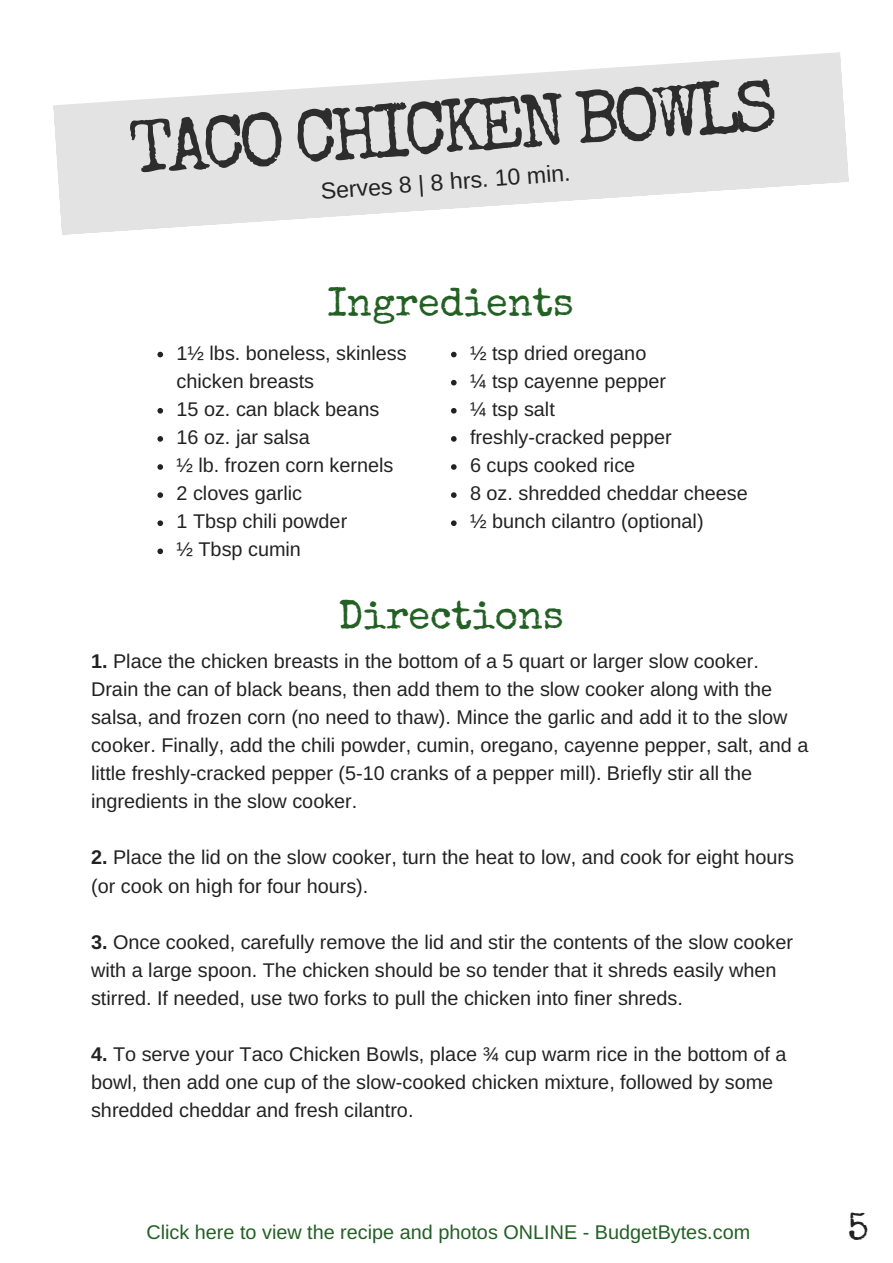
<style>
.page{position:relative;width:893px;height:1263px;background:#fff}
.page>*{position:absolute;margin:0;border:0;box-sizing:border-box;transform-origin:0 0}
.t1{font:74.4px "Special Elite";color:#000}
.t2{font:39.6px "Special Elite";color:#236024}
.t3{font:39.6px "Special Elite";color:#222}
.t4{font:23.1px "Arimo";color:#222}
.t5{font:19.8px/28px "Arimo";color:#222}
.t6{font:19.8px "Arimo";color:#236024}
.s1{font-weight:700}
</style>
<div class="page">
<svg style="left:157px;top:352px;width:6px;height:5px"></svg>
<svg style="left:157px;top:408px;width:6px;height:5px"></svg>
<svg style="left:157px;top:436px;width:6px;height:6px"></svg>
<svg style="left:157px;top:464px;width:6px;height:6px"></svg>
<svg style="left:157px;top:492px;width:6px;height:6px"></svg>
<svg style="left:157px;top:520px;width:6px;height:6px"></svg>
<svg style="left:157px;top:548px;width:6px;height:6px"></svg>
<svg style="left:451px;top:352px;width:5px;height:5px"></svg>
<svg style="left:451px;top:380px;width:5px;height:5px"></svg>
<svg style="left:451px;top:408px;width:5px;height:5px"></svg>
<svg style="left:451px;top:436px;width:5px;height:6px"></svg>
<svg style="left:451px;top:464px;width:5px;height:6px"></svg>
<svg style="left:451px;top:492px;width:5px;height:6px"></svg>
<svg style="left:451px;top:520px;width:5px;height:6px"></svg>
<svg style="left:53px;top:52px;width:796px;height:183px;fill:#e3e3e3"></svg>
<h1 class="t1" style="left:126px;top:103px;width:650px;rotate:-4deg">TACO CHICKEN BOWLS</h1>
<p class="t4" style="left:320px;top:178px;width:252px;rotate:-4deg">Serves 8 | 8 hrs. 10 min.</p>
<h2 class="t2" style="left:327px;top:277px;width:248px">Ingredients</h2>
<p class="t5" style="left:176px;top:339px;width:232px">1½ lbs. boneless, skinless chicken breasts<br>15 oz. can black beans<br>16 oz. jar salsa<br>½ lb. frozen corn kernels<br>2 cloves garlic<br>1 Tbsp chili powder<br>½ Tbsp cumin</p>
<p class="t5" style="left:470px;top:339px;width:279px">½ tsp dried oregano<br>¼ tsp cayenne pepper<br>¼ tsp salt<br>freshly-cracked pepper<br>6 cups cooked rice<br>8 oz. shredded cheddar cheese ½ bunch cilantro (optional)</p>
<h2 class="t2" style="left:338px;top:590px;width:227px">Directions</h2>
<p class="t5" style="left:91px;top:647px;width:718px"><span class="s1">1.</span> Place the chicken breasts in the bottom of a 5 quart or larger slow cooker.<br>Drain the can of black beans, then add them to the slow cooker along with the salsa, and frozen corn (no need to thaw). Mince the garlic and add it to the slow cooker. Finally, add the chili powder, cumin, oregano, cayenne pepper, salt, and a little freshly-cracked pepper (5-10 cranks of a pepper mill). Briefly stir all the ingredients in the slow cooker.</p>
<p class="t5" style="left:91px;top:844px;width:704px"><span class="s1">2.</span> Place the lid on the slow cooker, turn the heat to low, and cook for eight hours (or cook on high for four hours).</p>
<p class="t5" style="left:91px;top:928px;width:703px"><span class="s1">3.</span> Once cooked, carefully remove the lid and stir the contents of the slow cooker with a large spoon. The chicken should be so tender that it shreds easily when stirred. If needed, use two forks to pull the chicken into finer shreds.</p>
<p class="t5" style="left:91px;top:1040px;width:696px"><span class="s1">4.</span> To serve your Taco Chicken Bowls, place ¾ cup warm rice in the bottom of a bowl, then add one cup of the slow-cooked chicken mixture, followed by some shredded cheddar and fresh cilantro.</p>
<p class="t6" style="left:146px;top:1221px;width:605px">Click here to view the recipe and photos ONLINE - BudgetBytes.com</p>
<h2 class="t3" style="left:847px;top:1202px;width:23px">5</h2>
</div>
